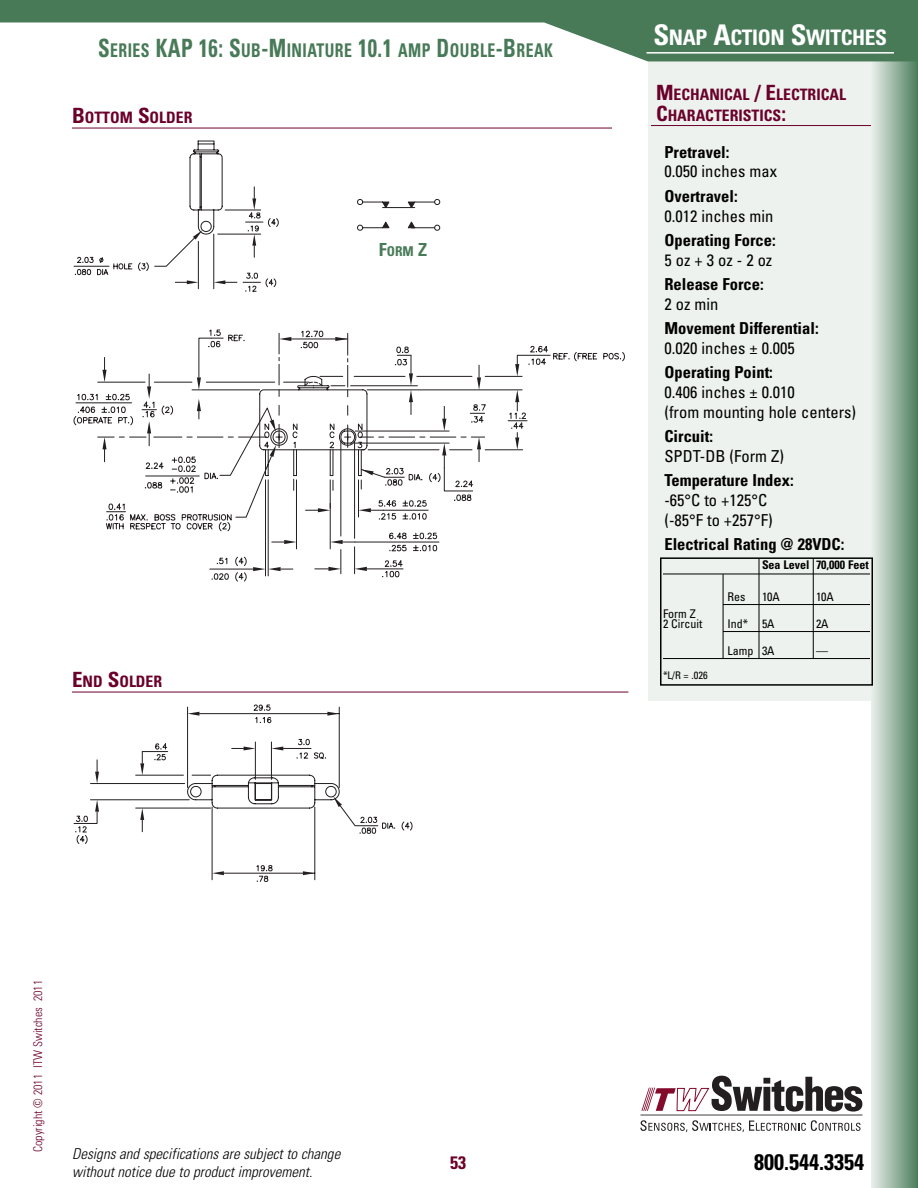
<style>
.page{position:relative;width:918px;height:1188px;background:#fff}
.page>*{position:absolute;margin:0;border:0;box-sizing:border-box;transform-origin:0 0}
.t1{font:700 condensed 22.5px "Univers";color:#000}
.t2{font:700 condensed 21.3px "Univers";letter-spacing:-.02em;color:#fff}
.t3{font:700 condensed 18.9px "Univers";letter-spacing:.03em;color:#487a58;scale:.83 1}
.t4{font:700 condensed 18px "Univers";color:#6b002b}
.t5{font:condensed 16.5px/19.8px "Univers";color:#000}
.t6{font:700 condensed 16.5px "Univers";color:#000}
.t7{font:condensed 16.5px "Univers";letter-spacing:.12em;color:#000}
.t8{font:700 condensed 15.75px/21px "Univers";color:#6b002b}
.t9{font:italic 300 condensed 15px/18px "Univers";letter-spacing:.005em;color:#000}
.t10{font:700 condensed 13.5px "Univers";color:#487a58}
.t11{font:condensed 12px/10.5px "Univers";color:#000}
.t12{font:300 condensed 12px "Univers";color:#6b002b}
.t13{font:700 condensed 12px "Univers";color:#000}
.t14{font:condensed 10.5px "Univers";color:#000}
.s1{font-size:25.2px}
.s2{font-size:21px}
.s3{font-size:18px}
.s4{font-size:28.5px}
</style>
<div class="page">
<div style="left:648px;top:61px;width:270px;height:640px;background:#edf2ee"></div>
<hr style="left:651px;top:125px;width:267px;height:1px;background:#6b002b">
<hr style="left:915px;top:0;width:3px;height:1188px;background:#487a58">
<div style="left:872px;top:0;width:44px;height:1188px;background:linear-gradient(to right,#e6ede8,#568566)"></div>
<svg style="left:0;top:0;width:916px;height:61px;fill:#487a58"></svg>
<hr style="left:646px;top:52px;width:248px;height:2px;background:#fff">
<hr style="left:640px;top:1115px;width:223px;height:1px;background:#231f20">
<svg style="left:640px;top:1120px;width:221px;height:12px"></svg>
<svg style="left:641px;top:1076px;width:221px;height:36px"></svg>
<svg style="left:73px;top:141px;width:367px;height:151px"></svg>
<hr style="left:72px;top:128px;width:540px;height:1px;background:#6b002b">
<svg style="left:73px;top:705px;width:340px;height:140px"></svg>
<hr style="left:212px;top:807px;width:1px;height:73px;background:#231f20">
<hr style="left:314px;top:807px;width:1px;height:73px;background:#231f20">
<hr style="left:224px;top:873px;width:91px;height:1px;background:#231f20">
<svg style="left:212px;top:871px;width:12px;height:4px"></svg>
<svg style="left:303px;top:871px;width:12px;height:4px"></svg>
<svg style="left:256px;top:865px;width:17px;height:17px"></svg>
<hr style="left:72px;top:692px;width:556px;height:1px;background:#6b002b">
<svg style="left:73px;top:381px;width:29px;height:57px"></svg>
<svg style="left:102px;top:330px;width:523px;height:252px"></svg>
<div style="left:660px;top:557px;width:213px;height:129px;border:2px solid #000"></div>
<hr style="left:663px;top:574px;width:207px;height:1px;background:#000">
<hr style="left:723px;top:604px;width:147px;height:1px;background:#000">
<hr style="left:723px;top:631px;width:147px;height:1px;background:#000">
<hr style="left:663px;top:658px;width:207px;height:1px;background:#000">
<hr style="left:759px;top:558px;width:1px;height:101px;background:#000">
<hr style="left:723px;top:574px;width:1px;height:85px;background:#000">
<hr style="left:813px;top:558px;width:1px;height:101px;background:#000">
<p class="t3" style="left:98px;top:43px;width:550px"><span class="s1">S</span>ERIES <span class="s1">KAP 16: S</span>UB<span class="s1">-M</span>INIATURE <span class="s1">10.1</span> AMP <span class="s1">D</span>OUBLE<span class="s1">-B</span>REAK</p>
<p class="t8" style="left:72px;top:108px;width:122px"><span class="s2">B</span>OTTOM <span class="s2">S</span>OLDER</p>
<p class="t8" style="left:72px;top:672px;width:92px"><span class="s2">E</span>ND <span class="s2">S</span>OLDER</p>
<p class="t10" style="left:379px;top:247px;width:50px"><span class="s3">F</span>ORM <span class="s3">Z</span></p>
<p class="t2" style="left:653px;top:29px;width:235px"><span class="s4">S</span>NAP <span class="s4">A</span>CTION <span class="s4">S</span>WITCHES</p>
<p class="t8" style="left:656px;top:85px;width:192px"><span class="s2">M</span>ECHANICAL <span class="s2">/ E</span>LECTRICAL<br><span class="s2">C</span>HARACTERISTICS<span class="s2">:</span></p>
<p class="t6" style="left:664px;top:146px;width:66px">Pretravel:</p>
<p class="t5" style="left:664px;top:163px;width:114px">0.050 inches max</p>
<p class="t6" style="left:664px;top:190px;width:75px">Overtravel:</p>
<p class="t5" style="left:664px;top:207px;width:110px">0.012 inches min</p>
<p class="t6" style="left:665px;top:234px;width:113px">Operating Force:</p>
<p class="t7" style="left:665px;top:254px;width:109px">5oz+3oz-2oz</p>
<p class="t6" style="left:665px;top:278px;width:101px">Release Force:</p>
<p class="t5" style="left:665px;top:295px;width:55px">2 oz min</p>
<p class="t6" style="left:665px;top:322px;width:156px">Movement Differential:</p>
<p class="t5" style="left:665px;top:339px;width:132px">0.020 inches ± 0.005</p>
<p class="t6" style="left:665px;top:366px;width:110px">Operating Point:</p>
<p class="t5" style="left:665px;top:384px;width:193px">0.406 inches ± 0.010<br>(from mounting hole centers)</p>
<p class="t6" style="left:665px;top:430px;width:50px">Circuit:</p>
<p class="t5" style="left:665px;top:447px;width:121px">SPDT-DB (Form Z)</p>
<p class="t6" style="left:665px;top:474px;width:131px">Temperature Index:</p>
<p class="t5" style="left:665px;top:492px;width:110px">-65°C to +125°C (-85°F to +257°F)</p>
<p class="t6" style="left:665px;top:538px;width:181px">Electrical Rating @ 28VDC:</p>
<p class="t13" style="left:762px;top:560px;width:108px">Sea Level 70,000 Feet</p>
<p class="t11" style="left:728px;top:593px;width:19px">Res</p>
<p class="t11" style="left:762px;top:593px;width:19px">10A</p>
<p class="t11" style="left:816px;top:593px;width:19px">10A</p>
<p class="t11" style="left:663px;top:609px;width:41px">Form Z<br>2 Circuit</p>
<p class="t11" style="left:728px;top:620px;width:49px">Ind* 5A</p>
<p class="t11" style="left:816px;top:620px;width:14px">2A</p>
<p class="t11" style="left:728px;top:647px;width:49px">Lamp 3A</p>
<p class="t11" style="left:816px;top:647px;width:13px">—</p>
<p class="t14" style="left:663px;top:672px;width:46px">*L/R = .026</p>
<p class="t12" style="left:33px;top:1152px;width:173px;rotate:-90deg">Copyright © 2011 ITW Switches 2011</p>
<p class="t9" style="left:72px;top:1146px;width:270px">Designs and specifications are subject to change without notice due to product improvement.</p>
<p class="t4" style="left:450px;top:1156px;width:17px">53</p>
<h1 class="t1" style="left:754px;top:1153px;width:111px">800.544.3354</h1>
</div>
